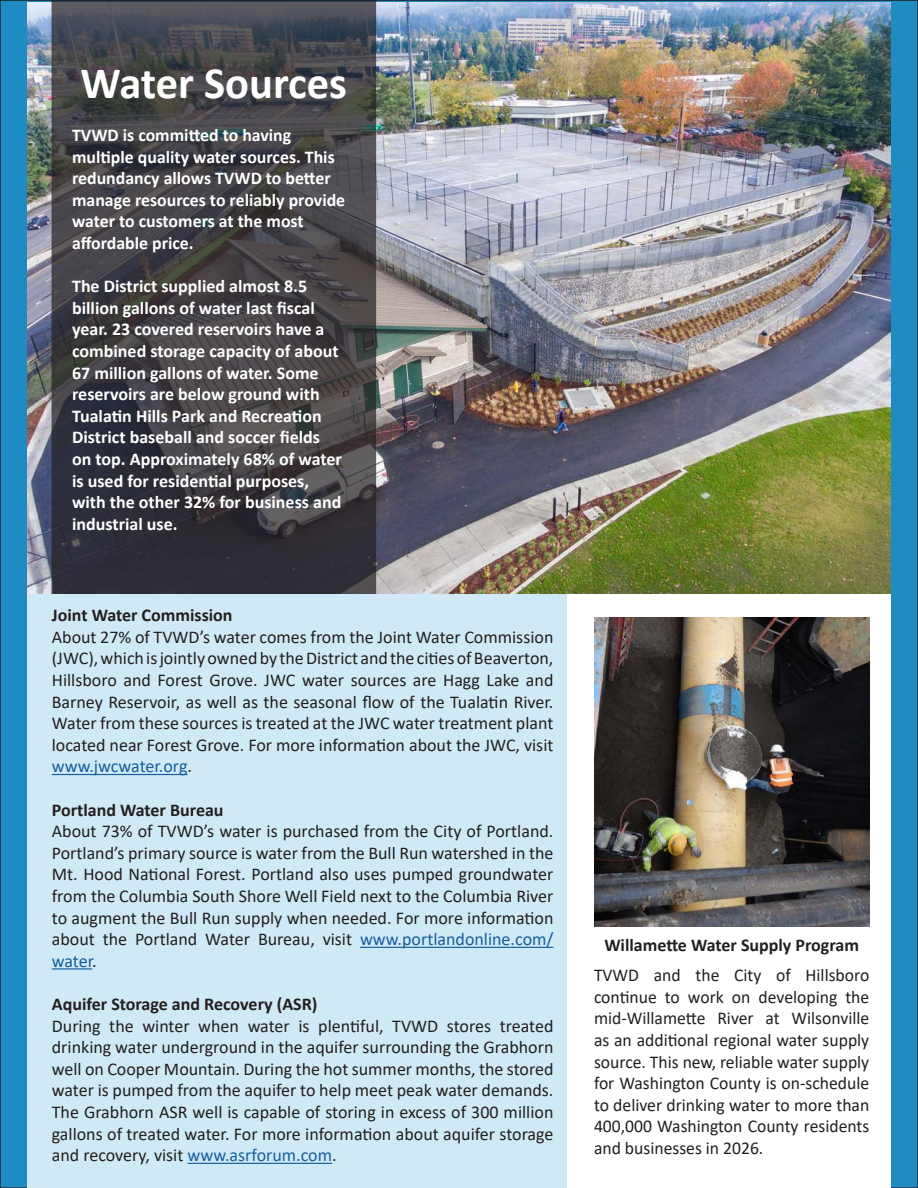
<style>
.page{position:relative;width:918px;height:1188px;background:#1e8bc2}
.page>*{position:absolute;margin:0;border:0;box-sizing:border-box;transform-origin:0 0}
.t1{font:700 45px "Calibri";color:#fff}
.t2{font:18px/21.6px "Calibri";color:#231f20;text-align:justify}
.t3{font:700 18px/21.6px "Calibri";color:#fff}
.t4{font:700 18px "Calibri";color:#231f20}
.s1{color:#175d9e}
</style>
<div class="page">
<img style="left:27px;top:2px;width:864px;height:592px">
<svg style="left:54px;top:2px;width:320px;height:590px;background:#403f44"></svg>
<div style="left:567px;top:594px;width:324px;height:594px;background:#fff"></div>
<div style="left:27px;top:594px;width:540px;height:594px;background:#cfeaf6"></div>
<hr style="left:52px;top:774px;width:135px;height:1px;background:#175d9e">
<hr style="left:360px;top:947px;width:194px;height:1px;background:#175d9e">
<hr style="left:52px;top:968px;width:40px;height:2px;background:#175d9e">
<hr style="left:188px;top:1163px;width:144px;height:1px;background:#175d9e">
<img style="left:594px;top:618px;width:275px;height:309px">
<p class="t1" style="left:81px;top:51px;width:268px">Water Sources</p>
<p class="t3" style="left:72px;top:124px;width:275px">TVWD is committed to having multiple quality water sources. This redundancy allows TVWD to better manage resources to reliably provide water to customers at the most affordable price.</p>
<p class="t3" style="left:72px;top:275px;width:271px">The District supplied almost 8.5 billion gallons of water last fiscal year. 23 covered reservoirs have a combined storage capacity of about 67 million gallons of water. Some reservoirs are below ground with Tualatin Hills Park and Recreation District baseball and soccer fields on top. Approximately 68% of water is used for residential purposes, with the other 32% for business and industrial use.</p>
<p class="t4" style="left:52px;top:603px;width:182px">Joint Water Commission</p>
<p class="t2" style="left:52px;top:626px;width:503px">About 27% of TVWD’s water comes from the Joint Water Commission (JWC), which is jointly owned by the District and the cities of Beaverton, Hillsboro and Forest Grove. JWC water sources are Hagg Lake and Barney Reservoir, as well as the seasonal flow of the Tualatin River.<br>Water from these sources is treated at the JWC water treatment plant located near Forest Grove. For more information about the JWC, visit <span class="s1">www.jwcwater.org</span>.</p>
<p class="t4" style="left:52px;top:797px;width:173px">Portland Water Bureau</p>
<p class="t2" style="left:52px;top:820px;width:503px">About 73% of TVWD’s water is purchased from the City of Portland.<br>Portland’s primary source is water from the Bull Run watershed in the Mt. Hood National Forest. Portland also uses pumped groundwater from the Columbia South Shore Well Field next to the Columbia River to augment the Bull Run supply when needed. For more information about the Portland Water Bureau, visit <span class="s1">www.portlandonline.com/ water</span>.</p>
<p class="t4" style="left:52px;top:991px;width:267px">Aquifer Storage and Recovery (ASR)</p>
<p class="t2" style="left:52px;top:1014px;width:503px">During the winter when water is plentiful, TVWD stores treated drinking water underground in the aquifer surrounding the Grabhorn well on Cooper Mountain. During the hot summer months, the stored water is pumped from the aquifer to help meet peak water demands.<br>The Grabhorn ASR well is capable of storing in excess of 300 million gallons of treated water. For more information about aquifer storage and recovery, visit <span class="s1">www.asrforum.com</span>.</p>
<p class="t4" style="left:604px;top:932px;width:256px">Willamette Water Supply Program</p>
<p class="t2" style="left:594px;top:964px;width:277px">TVWD and the City of Hillsboro continue to work on developing the mid-Willamette River at Wilsonville as an additional regional water supply source. This new, reliable water supply for Washington County is on-schedule to deliver drinking water to more than 400,000 Washington County residents and businesses in 2026.</p>
</div>
